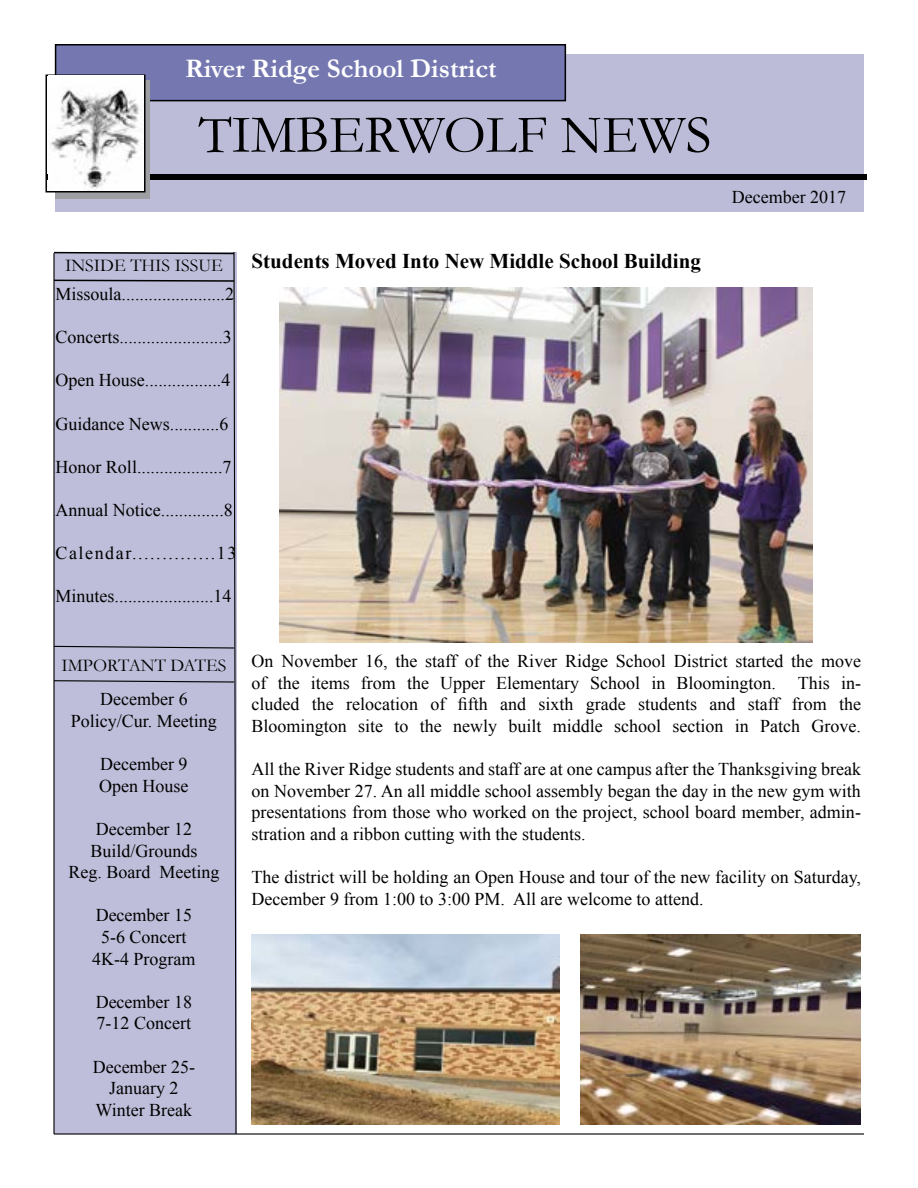
<style>
.page{position:relative;width:918px;height:1188px;background:#fff}
.page>*{position:absolute;margin:0;border:0;box-sizing:border-box;transform-origin:0 0}
.t1{font:54px "Garamond";color:#000}
.t2{font:700 27px "Garamond";color:#fff}
.t3{font:700 21px "Times New Roman";color:#000}
.t4{font:18px/21.6px "Times New Roman";color:#000;text-align:center}
.t5{font:18px "Garamond";color:#000}
.t6{font:18px "Times New Roman";letter-spacing:.085em;color:#000}
</style>
<div class="page">
<div style="left:55px;top:54px;width:809px;height:158px;background:#bcbcd8"></div>
<div style="left:56px;top:45px;width:509px;height:56px;background:#7578b0"></div>
<div style="left:55px;top:44px;width:511px;height:57px;border:2px solid #000"></div>
<div style="left:46px;top:174px;width:821px;height:6px;background:#000"></div>
<div style="left:56px;top:80px;width:94px;height:118px;background:#9d9fa2"></div>
<hr style="left:54px;top:1133px;width:810px;height:2px;background:#000">
<div style="left:45px;top:74px;width:101px;height:118px;border:2px solid #000"></div>
<img style="left:48px;top:76px;width:95px;height:114px">
<div style="left:53px;top:251px;width:184px;height:884px;background:#bebeda"></div>
<img style="left:580px;top:934px;width:281px;height:190px">
<img style="left:252px;top:934px;width:308px;height:190px">
<img style="left:280px;top:287px;width:533px;height:356px">
<h2 class="t2" style="left:185px;top:50px;width:313px">River Ridge School District</h2>
<h1 class="t1" style="left:199px;top:98px;width:514px">TIMBERWOLF NEWS</h1>
<p class="t5" style="left:65px;top:254px;width:159px">INSIDE THIS ISSUE</p>
<p class="t4" style="left:56px;top:283px;width:180px">Missoula.......................2</p>
<p class="t4" style="left:56px;top:326px;width:178px">Concerts.......................3</p>
<p class="t4" style="left:56px;top:369px;width:176px">Open House.................4</p>
<p class="t4" style="left:56px;top:412px;width:174px">Guidance News...........6</p>
<p class="t4" style="left:56px;top:456px;width:178px">Honor Roll...................7</p>
<p class="t4" style="left:56px;top:499px;width:179px">Annual Notice..............8</p>
<p class="t6" style="left:56px;top:541px;width:183px">Calendar..............13</p>
<p class="t4" style="left:56px;top:585px;width:178px">Minutes......................14</p>
<p class="t3" style="left:252px;top:246px;width:451px">Students Moved Into New Middle School Building</p>
<p class="t4" style="left:732px;top:186px;width:116px">December 2017</p>
<p class="t5" style="left:62px;top:653px;width:166px">IMPORTANT DATES</p>
<p class="t4" style="left:71px;top:688px;width:148px">December 6<br>Policy/Cur. Meeting</p>
<p class="t4" style="left:99px;top:753px;width:91px;text-align:left">December 9<br>Open House</p>
<p class="t4" style="left:68px;top:818px;width:152px">December 12<br>Build/Grounds<br>Reg. Board Meeting</p>
<p class="t4" style="left:92px;top:904px;width:105px">December 15<br>5-6 Concert<br>4K-4 Program</p>
<p class="t4" style="left:96px;top:991px;width:98px;text-align:left">December 18<br>7-12 Concert</p>
<p class="t4" style="left:93px;top:1056px;width:104px">December 25-<br>January 2<br>Winter Break</p>
<p class="t4" style="left:252px;top:650px;width:611px;text-align:justify">On November 16, the staff of the River Ridge School District started the move of the items from the Upper Elementary School in Bloomington. This in&shy;cluded the relocation of fifth and sixth grade students and staff from the Bloomington site to the newly built middle school section in Patch Grove.</p>
<p class="t4" style="left:252px;top:758px;width:611px;text-align:justify">All the River Ridge students and staff are at one campus after the Thanksgiving break on November 27. An all middle school assembly began the day in the new gym with presentations from those who worked on the project, school board member, admin&shy;stration and a ribbon cutting with the students.</p>
<p class="t4" style="left:252px;top:866px;width:611px;text-align:left">The district will be holding an Open House and tour of the new facility on Saturday,<br>December 9 from 1:00 to 3:00 PM. All are welcome to attend.</p>
</div>
